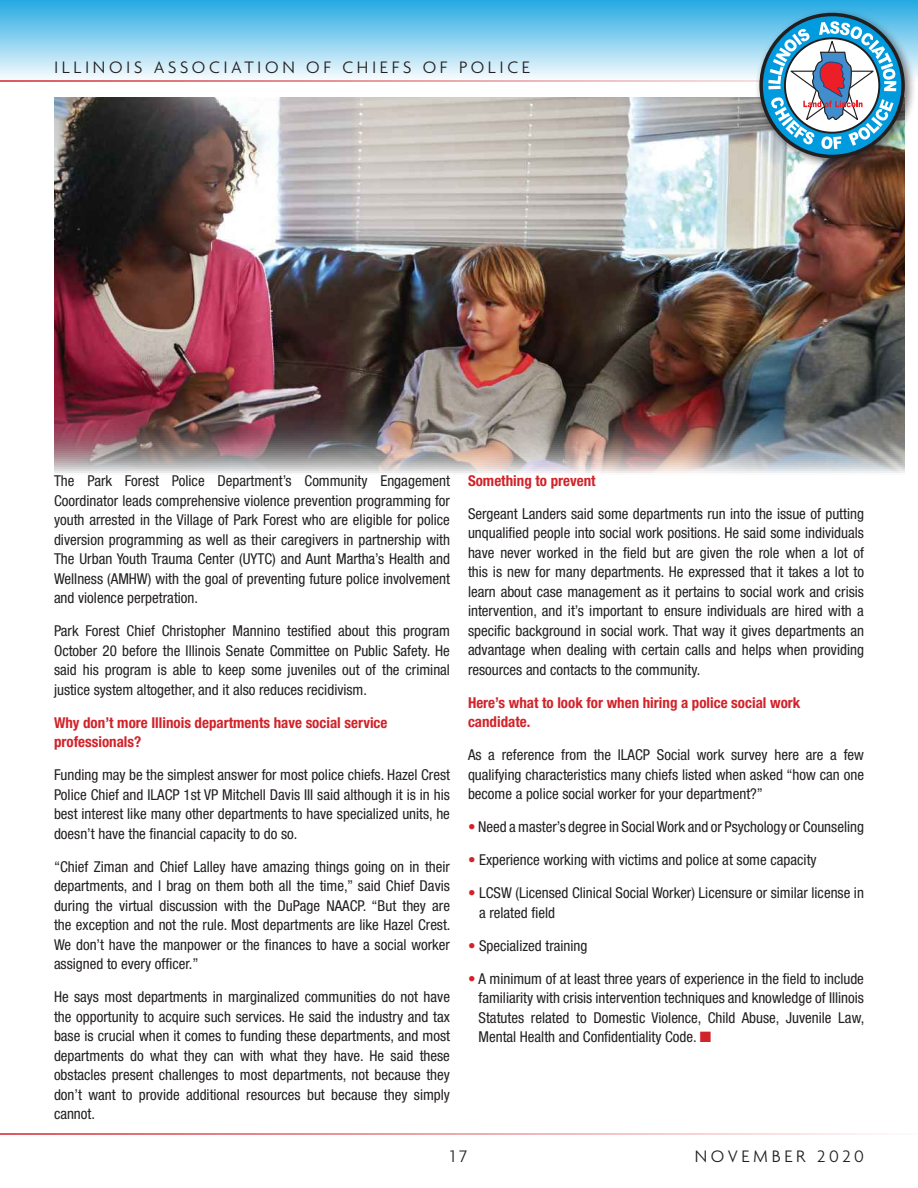
<style>
.page{position:relative;width:918px;height:1188px;background:#fff}
.page>*{position:absolute;margin:0;border:0;box-sizing:border-box;transform-origin:0 0}
.t1{font:300 18px "Agenda";letter-spacing:.2em;color:#231f20}
.t2{font:condensed 15px/19.5px "Helvetica Neue";color:#231f20;text-align:justify}
.t3{font:700 condensed 15px/19.5px "Helvetica Neue";color:#d1232a}
.s1{color:#d1232a}
</style>
<div class="page">
<div style="left:0;top:0;width:918px;height:81px;background:linear-gradient(to bottom,#24a9e2,#fafdfe)"></div>
<hr style="left:0;top:80px;width:918px;height:2px;background:#d1232a">
<hr style="left:0;top:1133px;width:918px;height:2px;background:#d1232a">
<svg style="left:0;top:1133px;width:14px;height:2px"></svg>
<img style="left:54px;top:97px;width:850px;height:376px">
<div style="left:755px;top:8px;width:161px;height:161px;background:#231f20;opacity:.6"></div>
<img style="left:759px;top:13px;width:146px;height:145px">
<p class="t1" style="left:54px;top:57px;width:478px">ILLINOIS ASSOCIATION OF CHIEFS OF POLICE</p>
<p class="t2" style="left:54px;top:471px;width:398px">The Park Forest Police Department’s Community Engagement Coordinator leads comprehensive violence prevention programming for youth arrested in the Village of Park Forest who are eligible for police diversion programming as well as their caregivers in partnership with The Urban Youth Trauma Center (UYTC) and Aunt Martha’s Health and Wellness (AMHW) with the goal of preventing future police involvement and violence perpetration.</p>
<p class="t2" style="left:54px;top:621px;width:398px">Park Forest Chief Christopher Mannino testified about this program October 20 before the Illinois Senate Committee on Public Safety. He said his program is able to keep some juveniles out of the criminal justice system altogether, and it also reduces recidivism.</p>
<p class="t3" style="left:54px;top:712px;width:335px">Why don’t more Illinois departments have social service professionals?</p>
<p class="t2" style="left:54px;top:765px;width:398px">Funding may be the simplest answer for most police chiefs. Hazel Crest Police Chief and ILACP 1st VP Mitchell Davis III said although it is in his best interest like many other departments to have specialized units, he doesn’t have the financial capacity to do so.</p>
<p class="t2" style="left:54px;top:856px;width:398px">“Chief Ziman and Chief Lalley have amazing things going on in their departments, and I brag on them both all the time,” said Chief Davis during the virtual discussion with the DuPage NAACP. “But they are the exception and not the rule. Most departments are like Hazel Crest.<br>We don’t have the manpower or the finances to have a social worker assigned to every officer.”</p>
<p class="t2" style="left:54px;top:987px;width:398px">He says most departments in marginalized communities do not have the opportunity to acquire such services. He said the industry and tax base is crucial when it comes to funding these departments, and most departments do what they can with what they have. He said these obstacles present challenges to most departments, not because they don’t want to provide additional resources but because they simply cannot.</p>
<p class="t3" style="left:468px;top:471px;width:129px">Something to prevent</p>
<p class="t2" style="left:468px;top:504px;width:398px">Sergeant Landers said some departments run into the issue of putting unqualified people into social work positions. He said some individuals have never worked in the field but are given the role when a lot of this is new for many departments. He expressed that it takes a lot to learn about case management as it pertains to social work and crisis intervention, and it’s important to ensure individuals are hired with a specific background in social work. That way it gives departments an advantage when dealing with certain calls and helps when providing resources and contacts to the community.</p>
<p class="t3" style="left:468px;top:693px;width:334px">Here’s what to look for when hiring a police social work candidate.</p>
<p class="t2" style="left:468px;top:745px;width:398px">As a reference from the ILACP Social work survey here are a few qualifying characteristics many chiefs listed when asked “how can one become a police social worker for your department?”</p>
<p class="t2" style="left:468px;top:817px;width:398px"><span class="s1">•</span> Need a master’s degree in Social Work and or Psychology or Counseling</p>
<p class="t2" style="left:468px;top:850px;width:350px"><span class="s1">•</span> Experience working with victims and police at some capacity</p>
<p class="t2" style="left:479px;top:883px;width:386px;text-indent:-11px"><span class="s1">•</span> LCSW (Licensed Clinical Social Worker) Licensure or similar license in a related field</p>
<p class="t2" style="left:468px;top:936px;width:121px"><span class="s1">•</span> Specialized training</p>
<p class="t2" style="left:479px;top:969px;width:388px;text-indent:-11px"><span class="s1">•</span> A minimum of at least three years of experience in the field to include familiarity with crisis intervention techniques and knowledge of Illinois Statutes related to Domestic Violence, Child Abuse, Juvenile Law, Mental Health and Confidentiality Code. <span class="s1">■</span></p>
<p class="t1" style="left:450px;top:1146px;width:18px">17</p>
<p class="t1" style="left:695px;top:1146px;width:171px">NOVEMBER 2020</p>
</div>
